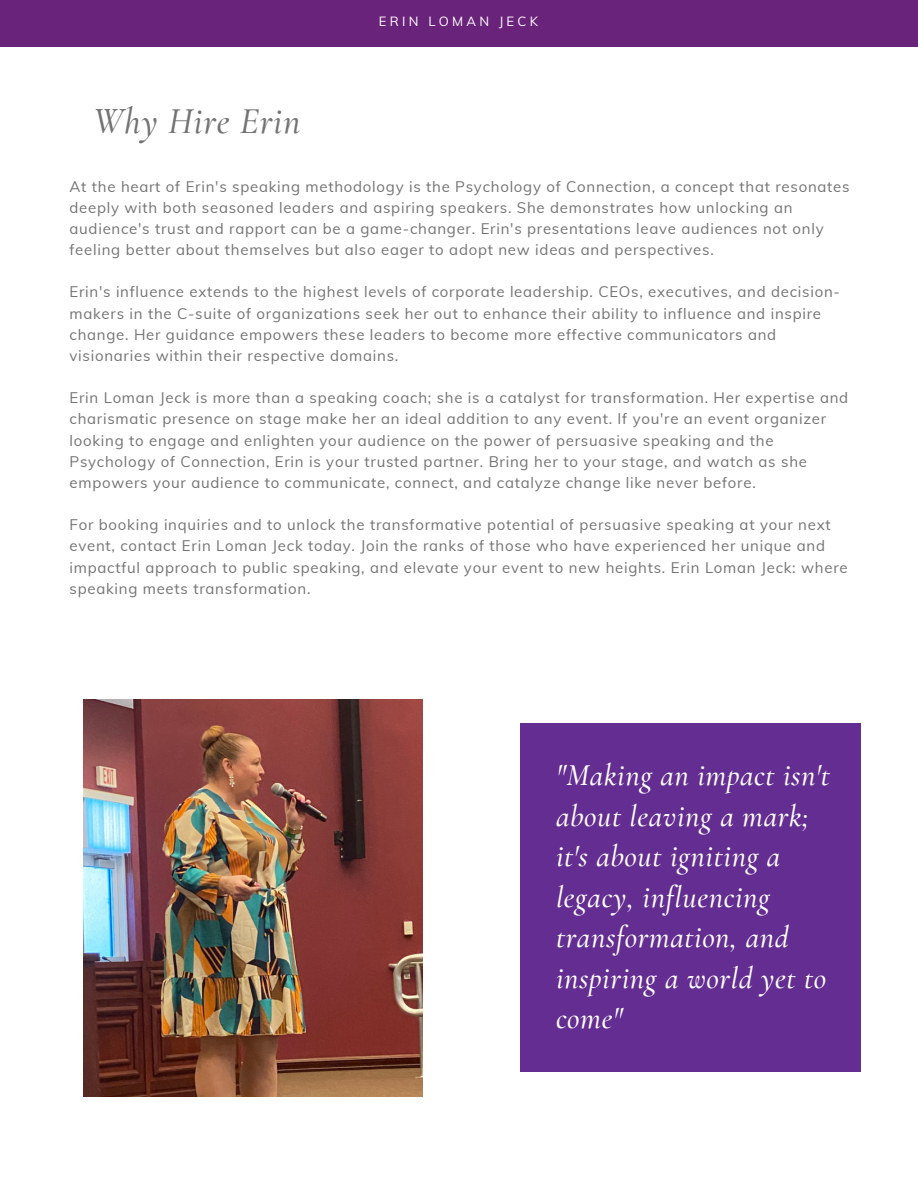
<style>
.page{position:relative;width:918px;height:1188px;background:#fff}
.page>*{position:absolute;margin:0;border:0;box-sizing:border-box;transform-origin:0 0}
.t1{font:italic 500 36.9px "Cormorant Garamond";letter-spacing:.02em;color:#737373}
.t2{font:italic 500 30.75px/40.5px "Cormorant Garamond";letter-spacing:.02em;color:#fff}
.t3{font:15px/21.1px "Muli";letter-spacing:.05em;color:#737373}
.t4{font:13.05px "Muli";letter-spacing:.25em;color:#fff}
</style>
<div class="page">
<div style="left:0;top:0;width:918px;height:46px;background:#6a237a"></div>
<img style="left:84px;top:699px;width:338px;height:397px">
<div style="left:521px;top:724px;width:339px;height:348px;background:#642d91"></div>
<p class="t4" style="left:379px;top:13px;width:161px">ERIN LOMAN JECK</p>
<p class="t1" style="left:93px;top:99px;width:209px">Why Hire Erin</p>
<p class="t3" style="left:70px;top:175px;width:782px">At the heart of Erin's speaking methodology is the Psychology of Connection, a concept that resonates deeply with both seasoned leaders and aspiring speakers. She demonstrates how unlocking an audience's trust and rapport can be a game-changer. Erin's presentations leave audiences not only feeling better about themselves but also eager to adopt new ideas and perspectives.</p>
<p class="t3" style="left:70px;top:281px;width:772px">Erin's influence extends to the highest levels of corporate leadership. CEOs, executives, and decision&shy;makers in the C-suite of organizations seek her out to enhance their ability to influence and inspire change. Her guidance empowers these leaders to become more effective communicators and visionaries within their respective domains.</p>
<p class="t3" style="left:70px;top:387px;width:780px">Erin Loman Jeck is more than a speaking coach; she is a catalyst for transformation. Her expertise and charismatic presence on stage make her an ideal addition to any event. If you're an event organizer looking to engage and enlighten your audience on the power of persuasive speaking and the Psychology of Connection, Erin is your trusted partner. Bring her to your stage, and watch as she empowers your audience to communicate, connect, and catalyze change like never before.</p>
<p class="t3" style="left:70px;top:514px;width:780px">For booking inquiries and to unlock the transformative potential of persuasive speaking at your next event, contact Erin Loman Jeck today. Join the ranks of those who have experienced her unique and impactful approach to public speaking, and elevate your event to new heights. Erin Loman Jeck: where speaking meets transformation.</p>
<p class="t2" style="left:556px;top:755px;width:276px">"Making an impact isn't about leaving a mark; it's about igniting a legacy, influencing transformation, and inspiring a world yet to come"</p>
</div>
